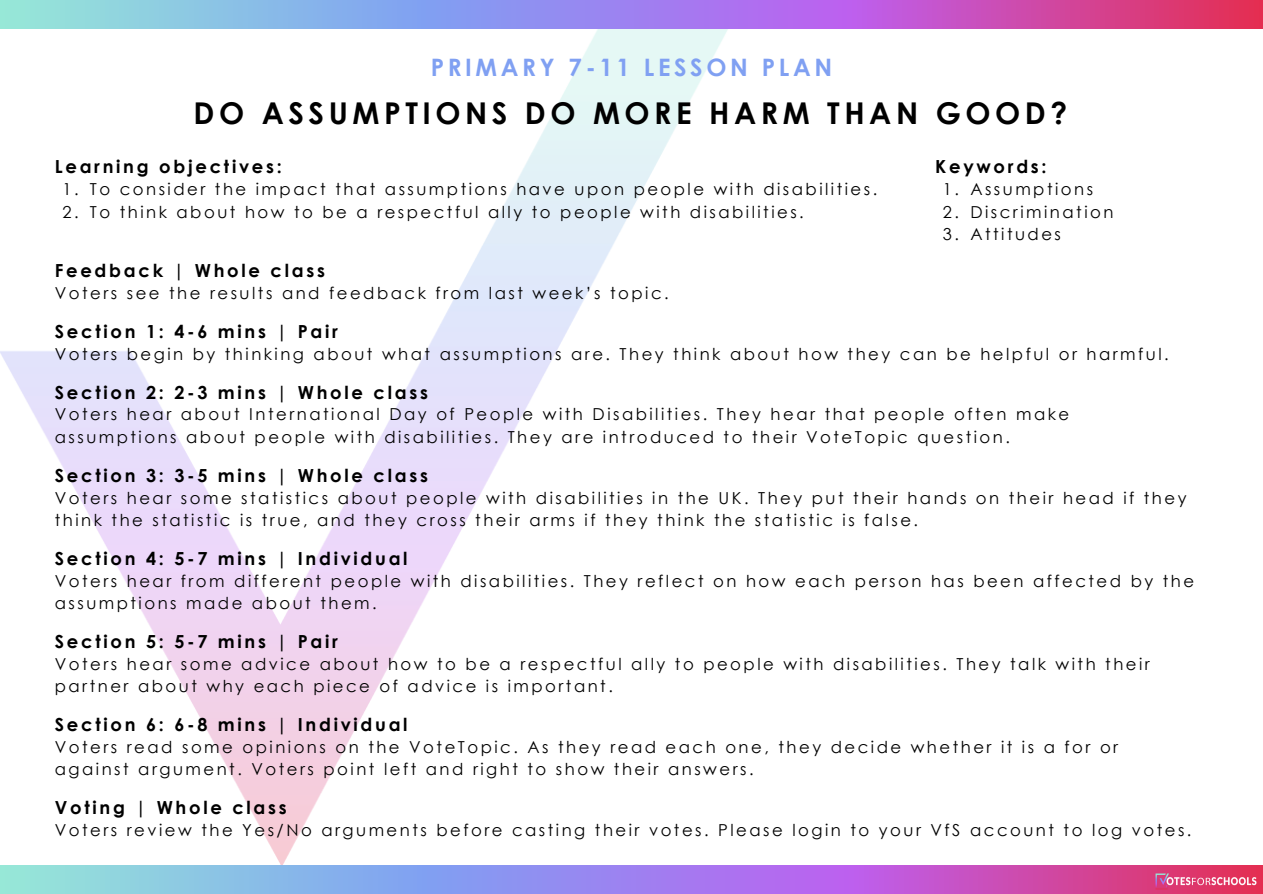
<style>
.page{position:relative;width:1263px;height:894px;background:#fff}
.page>*{position:absolute;margin:0;border:0;box-sizing:border-box;transform-origin:0 0}
.t1{font:700 30px "Century Gothic";letter-spacing:.15em;color:#000}
.t2{font:700 24px "Century Gothic";letter-spacing:.15em;color:#80a0f2}
.t3{font:700 18px "Century Gothic";letter-spacing:.15em;color:#000}
.t4{font:16.5px/22.5px "Century Gothic";letter-spacing:.15em;color:#000}
</style>
<div class="page">
<img style="left:0;top:28px;width:744px;height:837px">
<svg style="left:0;top:865px;width:1263px;height:28px;background:#a588d7"></svg>
<svg style="left:0;top:0;width:1263px;height:28px;background:#a884d1"></svg>
<img style="left:1155px;top:873px;width:101px;height:16px">
<h2 class="t2" style="left:431px;top:52px;width:403px">PRIMARY 7-11 LESSON PLAN</h2>
<h1 class="t1" style="left:194px;top:94px;width:875px">DO ASSUMPTIONS DO MORE HARM THAN GOOD?</h1>
<p class="t3" style="left:55px;top:155px;width:228px">Learning objectives:</p>
<h3 class="t4" style="left:62px;top:177px;width:816px">1. To consider the impact that assumptions have upon people with disabilities.</h3>
<p class="t4" style="left:62px;top:200px;width:743px">2. To think about how to be a respectful ally to people with disabilities.</p>
<h3 class="t3" style="left:935px;top:155px;width:113px">Keywords:</h3>
<p class="t4" style="left:943px;top:177px;width:152px">1. Assumptions</p>
<h3 class="t4" style="left:943px;top:200px;width:172px">2. Discrimination</h3>
<p class="t4" style="left:943px;top:222px;width:120px">3. Attitudes</p>
<h3 class="t3" style="left:55px;top:259px;width:272px">Feedback | Whole class</h3>
<p class="t4" style="left:55px;top:281px;width:615px">Voters see the results and feedback from last week’s topic.</p>
<p class="t3" style="left:55px;top:320px;width:285px">Section 1: 4-6 mins | Pair</p>
<h3 class="t4" style="left:55px;top:342px;width:1115px">Voters begin by thinking about what assumptions are. They think about how they can be helpful or harmful.</h3>
<h3 class="t3" style="left:55px;top:380px;width:375px">Section 2: 2-3 mins | Whole class</h3>
<p class="t4" style="left:55px;top:402px;width:1016px">Voters hear about International Day of People with Disabilities. They hear that people often make assumptions about people with disabilities. They are introduced to their VoteTopic question.</p>
<h3 class="t3" style="left:55px;top:463px;width:375px">Section 3: 3-5 mins | Whole class</h3>
<p class="t4" style="left:55px;top:485px;width:1133px">Voters hear some statistics about people with disabilities in the UK. They put their hands on their head if they think the statistic is true, and they cross their arms if they think the statistic is false.</p>
<h3 class="t3" style="left:55px;top:546px;width:354px">Section 4: 5-7 mins | Individual</h3>
<p class="t4" style="left:55px;top:568px;width:1141px">Voters hear from different people with disabilities. They reflect on how each person has been affected by the assumptions made about them.</p>
<h3 class="t3" style="left:55px;top:629px;width:285px">Section 5: 5-7 mins | Pair</h3>
<p class="t4" style="left:55px;top:651px;width:1096px">Voters hear some advice about how to be a respectful ally to people with disabilities. They talk with their partner about why each piece of advice is important.</p>
<h3 class="t3" style="left:55px;top:712px;width:354px">Section 6: 6-8 mins | Individual</h3>
<p class="t4" style="left:55px;top:734px;width:1065px">Voters read some opinions on the VoteTopic. As they read each one, they decide whether it is a for or against argument. Voters point left and right to show their answers.</p>
<p class="t3" style="left:55px;top:795px;width:233px">Voting | Whole class</p>
<p class="t4" style="left:55px;top:817px;width:1138px">Voters review the Yes/No arguments before casting their votes. Please login to your VfS account to log votes.</p>
</div>
